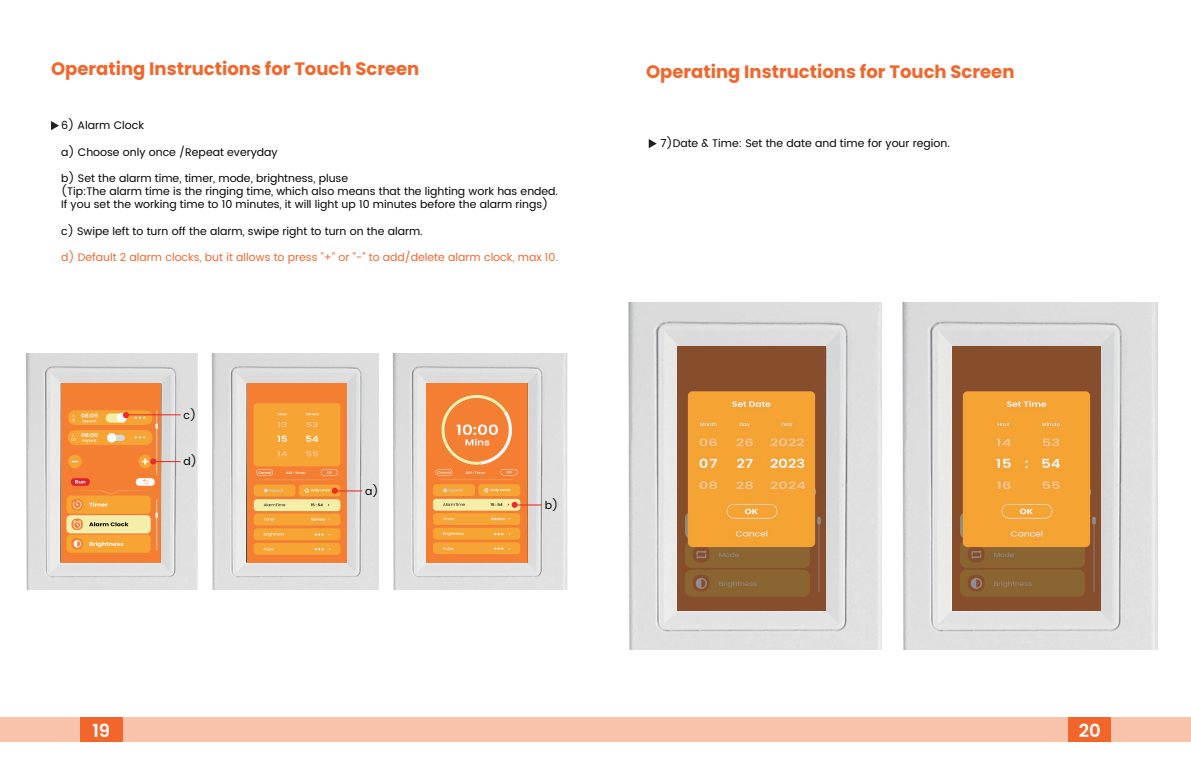
<style>
.page{position:relative;width:1191px;height:766px;background:#fff}
.page>*{position:absolute;margin:0;border:0;box-sizing:border-box;transform-origin:0 0}
.t1{font:700 18px "Poppins";color:#f2662c}
.t2{font:600 18px "Poppins";color:#fff}
.t3{font:10.95px/13.2px "Poppins";color:#030303}
.t4{font:10.95px "Poppins";color:#f2662c}
</style>
<div class="page">
<img style="left:26px;top:353px;width:172px;height:236px">
<img style="left:61px;top:383px;width:100px;height:179px">
<div style="left:0;top:717px;width:1191px;height:25px;background:#f9c2ab"></div>
<div style="left:80px;top:717px;width:43px;height:25px;background:#f2662c"></div>
<div style="left:1068px;top:717px;width:43px;height:25px;background:#f2662c"></div>
<svg style="left:649px;top:139px;width:8px;height:9px"></svg>
<svg style="left:51px;top:121px;width:8px;height:9px"></svg>
<img style="left:628px;top:302px;width:254px;height:347px">
<img style="left:677px;top:347px;width:148px;height:263px">
<img style="left:902px;top:302px;width:256px;height:347px">
<img style="left:952px;top:347px;width:148px;height:263px">
<div style="left:688px;top:354px;width:128px;height:28px;background:#874e2c"></div>
<div style="left:962px;top:354px;width:129px;height:28px;background:#874e2c"></div>
<svg style="left:123px;top:411px;width:6px;height:7px"></svg>
<hr style="left:127px;top:414px;width:54px;height:1px;background:#ee2928">
<svg style="left:150px;top:458px;width:31px;height:6px"></svg>
<img style="left:211px;top:353px;width:168px;height:236px">
<img style="left:247px;top:383px;width:100px;height:179px">
<img style="left:392px;top:353px;width:176px;height:236px">
<img style="left:427px;top:383px;width:100px;height:179px">
<svg style="left:331px;top:487px;width:31px;height:7px"></svg>
<svg style="left:511px;top:501px;width:31px;height:7px"></svg>
<h1 class="t1" style="left:51px;top:58px;width:370px">Operating Instructions for Touch Screen</h1>
<h1 class="t1" style="left:646px;top:61px;width:370px">Operating Instructions for Touch Screen</h1>
<p class="t3" style="left:61px;top:119px;width:84px">6) Alarm Clock</p>
<p class="t3" style="left:61px;top:146px;width:218px">a) Choose only once /Repeat everyday</p>
<p class="t3" style="left:61px;top:172px;width:498px">b) Set the alarm time, timer, mode, brightness, pluse<br>(Tip:The alarm time is the ringing time, which also means that the lighting work has ended.<br>If you set the working time to 10 minutes, it will light up 10 minutes before the alarm rings)</p>
<p class="t3" style="left:61px;top:225px;width:363px">c) Swipe left to turn off the alarm, swipe right to turn on the alarm.</p>
<p class="t4" style="left:61px;top:249px;width:498px">d) Default 2 alarm clocks, but it allows to press "+" or "-" to add/delete alarm clock, max 10.</p>
<p class="t3" style="left:183px;top:408px;width:14px">c)</p>
<p class="t3" style="left:183px;top:455px;width:15px">d)</p>
<p class="t3" style="left:365px;top:484px;width:15px">a)</p>
<p class="t3" style="left:545px;top:498px;width:15px">b)</p>
<p class="t3" style="left:660px;top:137px;width:291px">7)Date &amp; Time: Set the date and time for your region.</p>
<h1 class="t2" style="left:92px;top:719px;width:19px">19</h1>
<h1 class="t2" style="left:1078px;top:719px;width:23px">20</h1>
</div>
